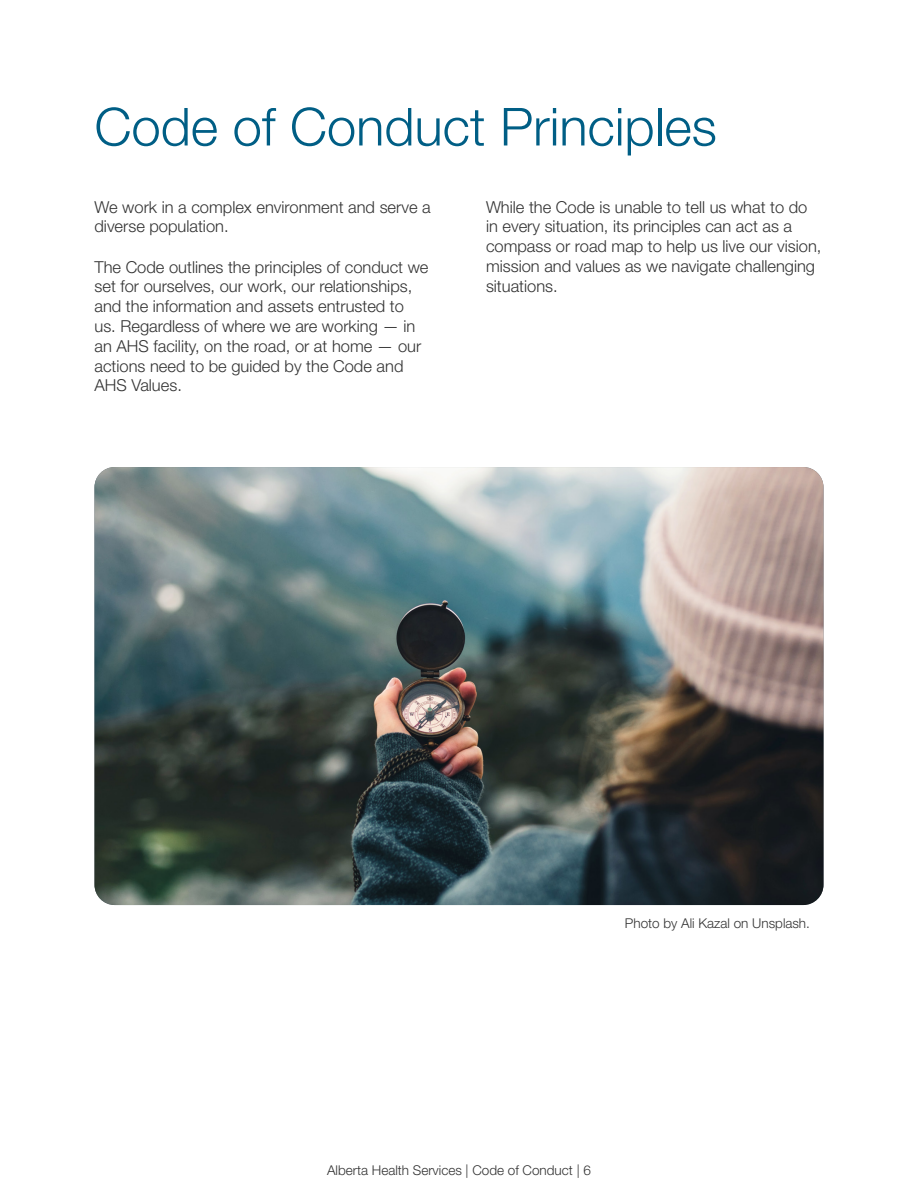
<style>
.page{position:relative;width:918px;height:1188px;background:#fff}
.page>*{position:absolute;margin:0;border:0;box-sizing:border-box;transform-origin:0 0}
.main_header{font:300 52.5px "Helvetica Neue LT Std";color:#005e85}
.reg{font:300 16.5px/19.8px "Helvetica Neue LT Std";color:#333}
.reg-2{font:300 13.5px "Helvetica Neue LT Std";color:#333}
</style>
<div class="page">
<img style="left:94px;top:467px;width:730px;height:438px">
<p class="main_header" style="left:94px;top:95px;width:624px">Code of Conduct Principles</p>
<p class="reg" style="left:94px;top:197px;width:338px">We work in a complex environment and serve a diverse population.</p>
<p class="reg" style="left:94px;top:256px;width:336px">The Code outlines the principles of conduct we set for ourselves, our work, our relationships, and the information and assets entrusted to us. Regardless of where we are working — in an AHS facility, on the road, or at home — our actions need to be guided by the Code and AHS Values.</p>
<p class="reg" style="left:486px;top:197px;width:337px">While the Code is unable to tell us what to do in every situation, its principles can act as a compass or road map to help us live our vision, mission and values as we navigate challenging situations.</p>
<p class="reg-2" style="left:625px;top:915px;width:187px">Photo by Ali Kazal on Unsplash.</p>
<p class="reg-2" style="left:327px;top:1161px;width:265px">Alberta Health Services | Code of Conduct | 6</p>
</div>
